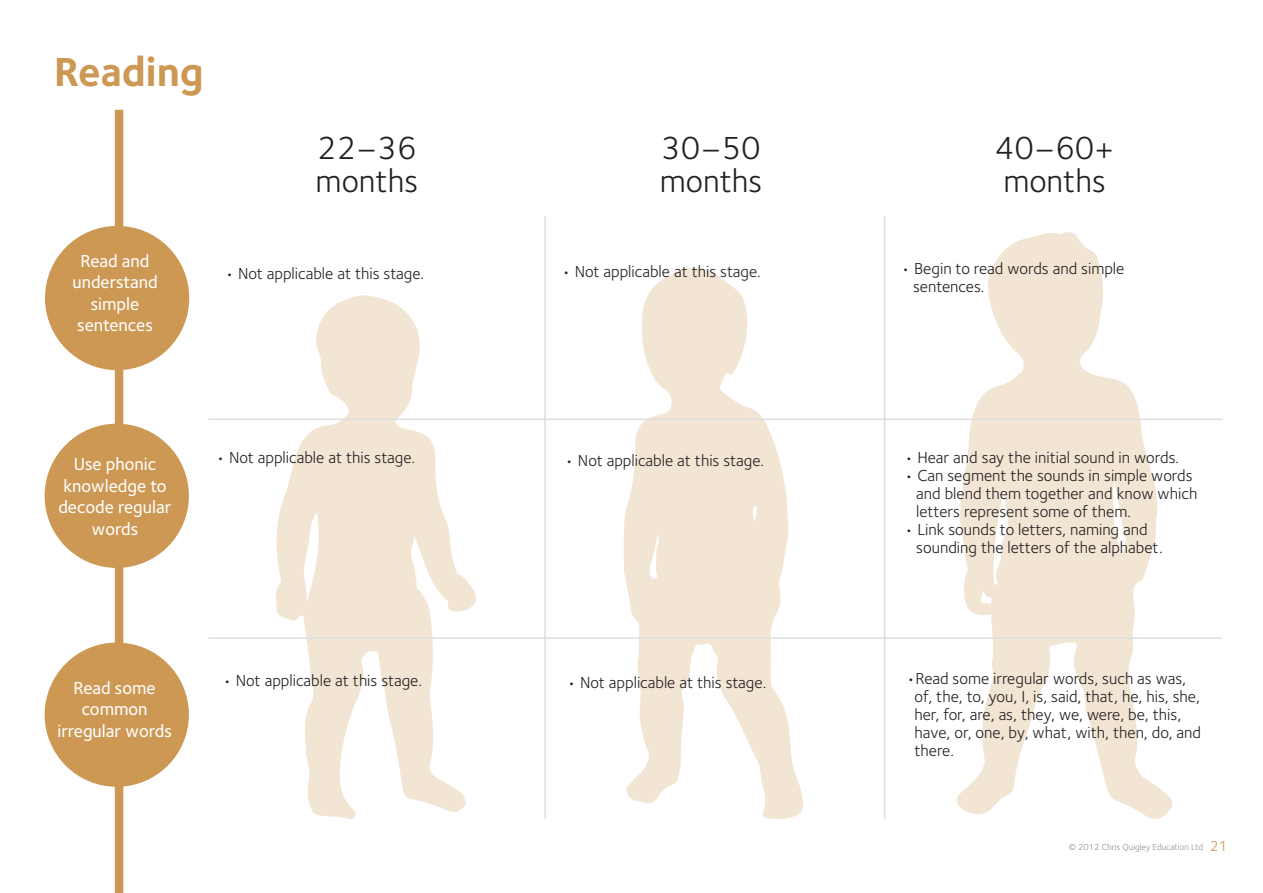
<style>
.page{position:relative;width:1263px;height:893px;background:#fff}
.page>*{position:absolute;margin:0;border:0;box-sizing:border-box;transform-origin:0 0}
.t1{font:700 42px "Foundry Sterling";color:#cc9854}
.t2{font:33px "Foundry Sterling";color:#231f20}
.t3{font:500 18px/21.6px "Foundry Sterling";color:#fff;text-align:center}
.t4{font:16.5px "Foundry Sterling";color:#231f20}
.t5{font:15px "Foundry Sterling";color:#cc9854}
.t6{font:9px "Foundry Sterling";color:#8e9091}
</style>
<div class="page">
<svg style="left:623px;top:268px;width:181px;height:551px;fill:#f2e5d4"></svg>
<svg style="left:274px;top:295px;width:204px;height:524px;fill:#f2e5d4"></svg>
<svg style="left:955px;top:232px;width:219px;height:587px;fill:#f2e5d4"></svg>
<div style="left:115px;top:110px;width:8px;height:783px;background:#cc9854"></div>
<div style="left:45px;top:642px;width:144px;height:145px;background:#cc9854;border-radius:50%"></div>
<div style="left:45px;top:424px;width:144px;height:144px;background:#cc9854;border-radius:50%"></div>
<div style="left:45px;top:226px;width:144px;height:144px;background:#cc9854;border-radius:50%"></div>
<hr style="left:544px;top:216px;width:2px;height:603px;background:#dddee0">
<hr style="left:884px;top:216px;width:1px;height:603px;background:#dddee0">
<hr style="left:208px;top:419px;width:1014px;height:1px;background:#dddee0">
<hr style="left:208px;top:637px;width:1014px;height:2px;background:#dddee0">
<p class="t1" style="left:54px;top:43px;width:151px">Reading</p>
<p class="t3" style="left:81px;top:249px;width:70px">Read and</p>
<p class="t3" style="left:72px;top:271px;width:87px">understand</p>
<p class="t3" style="left:91px;top:292px;width:50px">simple</p>
<p class="t3" style="left:77px;top:314px;width:77px">sentences</p>
<p class="t2" style="left:317px;top:125px;width:101px">22–36</p>
<p class="t2" style="left:316px;top:158px;width:104px">months</p>
<p class="t4" style="left:225px;top:262px;width:201px">• Not applicable at this stage.</p>
<p class="t3" style="left:58px;top:453px;width:115px">Use phonic knowledge to decode regular words</p>
<p class="t4" style="left:216px;top:445px;width:201px">• Not applicable at this stage.</p>
<p class="t3" style="left:74px;top:676px;width:84px">Read some common</p>
<p class="t3" style="left:57px;top:720px;width:116px">irregular words</p>
<p class="t4" style="left:223px;top:669px;width:201px">• Not applicable at this stage.</p>
<p class="t2" style="left:661px;top:125px;width:101px">30–50</p>
<p class="t2" style="left:660px;top:158px;width:104px">months</p>
<p class="t2" style="left:995px;top:125px;width:121px">40–60+</p>
<p class="t2" style="left:1003px;top:158px;width:104px">months</p>
<p class="t4" style="left:562px;top:260px;width:201px">• Not applicable at this stage.</p>
<p class="t4" style="left:901px;top:256px;width:225px">• Begin to read words and simple</p>
<p class="t4" style="left:913px;top:274px;width:73px">sentences.</p>
<p class="t4" style="left:565px;top:449px;width:201px">• Not applicable at this stage.</p>
<p class="t4" style="left:904px;top:445px;width:276px">• Hear and say the initial sound in words.</p>
<p class="t4" style="left:904px;top:463px;width:290px">• Can segment the sounds in simple words</p>
<p class="t4" style="left:916px;top:481px;width:283px">and blend them together and know which</p>
<p class="t4" style="left:916px;top:499px;width:216px">letters represent some of them.</p>
<p class="t4" style="left:904px;top:517px;width:245px">• Link sounds to letters, naming and</p>
<p class="t4" style="left:916px;top:535px;width:248px">sounding the letters of the alphabet.</p>
<p class="t4" style="left:567px;top:671px;width:201px">• Not applicable at this stage.</p>
<p class="t4" style="left:906px;top:667px;width:281px">•Read some irregular words, such as was,</p>
<p class="t4" style="left:914px;top:685px;width:287px">of, the, to, you, I, is, said, that, he, his, she,</p>
<p class="t4" style="left:914px;top:703px;width:268px">her, for, are, as, they, we, were, be, this,</p>
<p class="t4" style="left:914px;top:721px;width:288px">have, or, one, by, what, with, then, do, and</p>
<p class="t4" style="left:914px;top:739px;width:41px">there.</p>
<p class="t6" style="left:1069px;top:841px;width:136px">© 2012 Chris Quigley Education Ltd</p>
<p class="t5" style="left:1210px;top:835px;width:19px">21</p>
</div>
